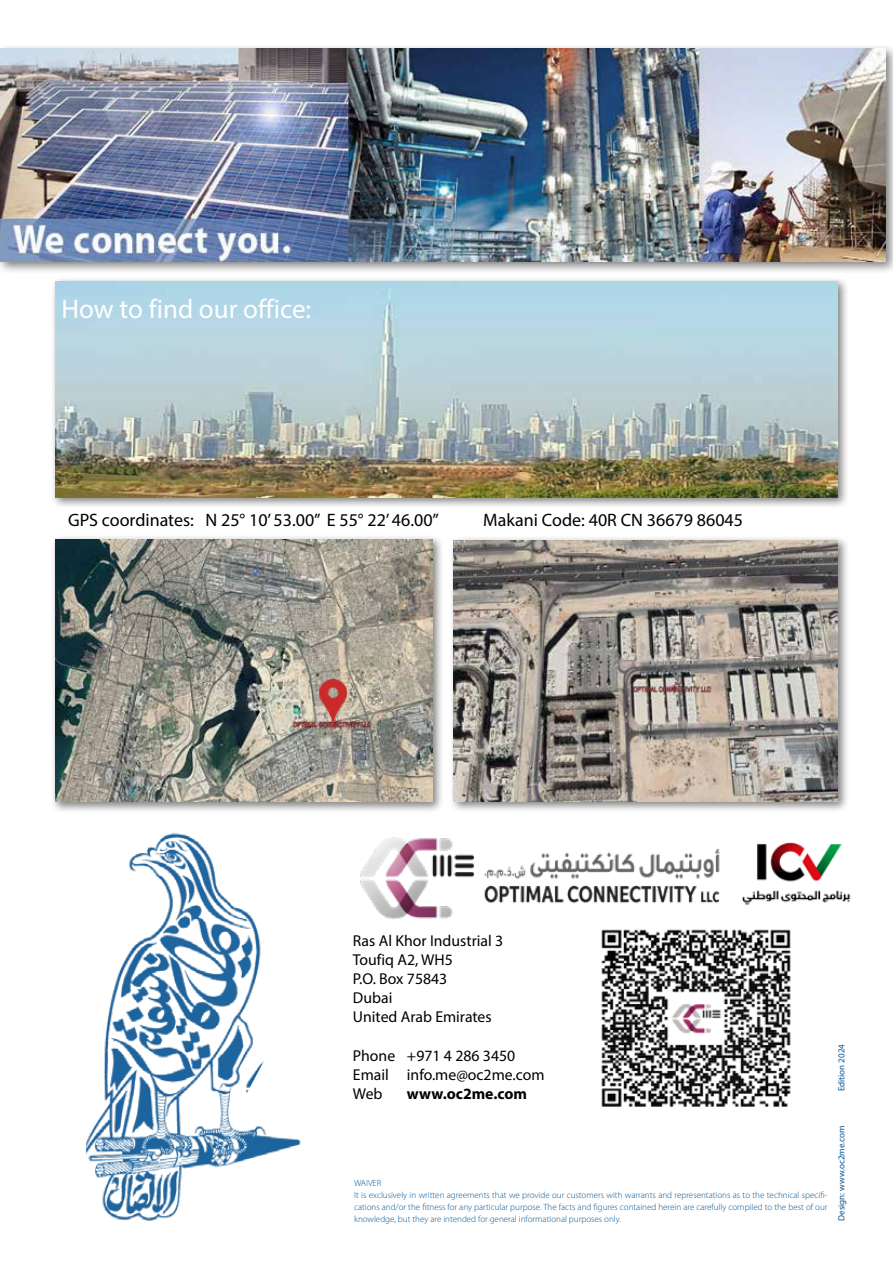
<style>
.page{position:relative;width:893px;height:1263px;background:#fff}
.page>*{position:absolute;margin:0;border:0;box-sizing:border-box;transform-origin:0 0}
.t1{font:27px "Myriad Pro";color:#fff}
.t2{font:18px "Myriad Pro";color:#000}
.t3{font:15.75px/19.2px "Myriad Pro";color:#000}
.t4{font:700 15.75px "Myriad Pro";color:#000}
.t5{font:300 9px/12px "Myriad Pro";color:#005596}
.t6{font:9px "Myriad Pro";color:#005596}
</style>
<div class="page">
<div style="left:51px;top:535px;width:393px;height:278px;background:#000;opacity:.5"></div>
<img style="left:55px;top:539px;width:378px;height:262px">
<div style="left:449px;top:535px;width:400px;height:278px;background:#000;opacity:.5"></div>
<img style="left:453px;top:540px;width:385px;height:261px">
<div style="left:51px;top:277px;width:798px;height:232px;background:#000;opacity:.5"></div>
<img style="left:55px;top:281px;width:783px;height:216px">
<img style="left:360px;top:837px;width:360px;height:82px">
<div style="left:0;top:44px;width:893px;height:231px;background:#000;opacity:.5"></div>
<img style="left:0;top:49px;width:885px;height:212px">
<img style="left:86px;top:833px;width:215px;height:388px">
<img style="left:601px;top:929px;width:190px;height:178px">
<img style="left:317px;top:679px;width:32px;height:46px">
<img style="left:742px;top:842px;width:109px;height:63px">
<h1 class="t1" style="left:62px;top:292px;width:251px">How to find our office:</h1>
<h2 class="t2" style="left:68px;top:509px;width:372px">GPS coordinates: N 25° 10’ 53.00’’ E 55° 22’ 46.00’’</h2>
<h2 class="t2" style="left:483px;top:509px;width:261px">Makani Code: 40R CN 36679 86045</h2>
<h3 class="t3" style="left:353px;top:930px;width:152px">Ras Al Khor Industrial 3<br>Toufiq A2, WH5<br>P.O. Box 75843<br>Dubai<br>United Arab Emirates</h3>
<h3 class="t3" style="left:353px;top:1046px;width:193px">Phone +971 4 286 3450<br>Email info.me@oc2me.com<br>Web</h3>
<h3 class="t4" style="left:407px;top:1083px;width:122px">www.oc2me.com</h3>
<p class="t5" style="left:354px;top:1177px;width:475px">WAIVER<br>It is exclusively in written agreements that we provide our customers with warrants and representations as to the technical specifi&shy;cations and/or the fitness for any particular purpose. The facts and figures contained herein are carefully compiled to the best of our knowledge, but they are intended for general informational purposes only.</p>
<p class="t6" style="left:836px;top:1091px;width:48px;rotate:-90deg">Edition 2024</p>
<p class="t6" style="left:836px;top:1221px;width:97px;rotate:-90deg">Design: www.oc2me.com</p>
</div>
